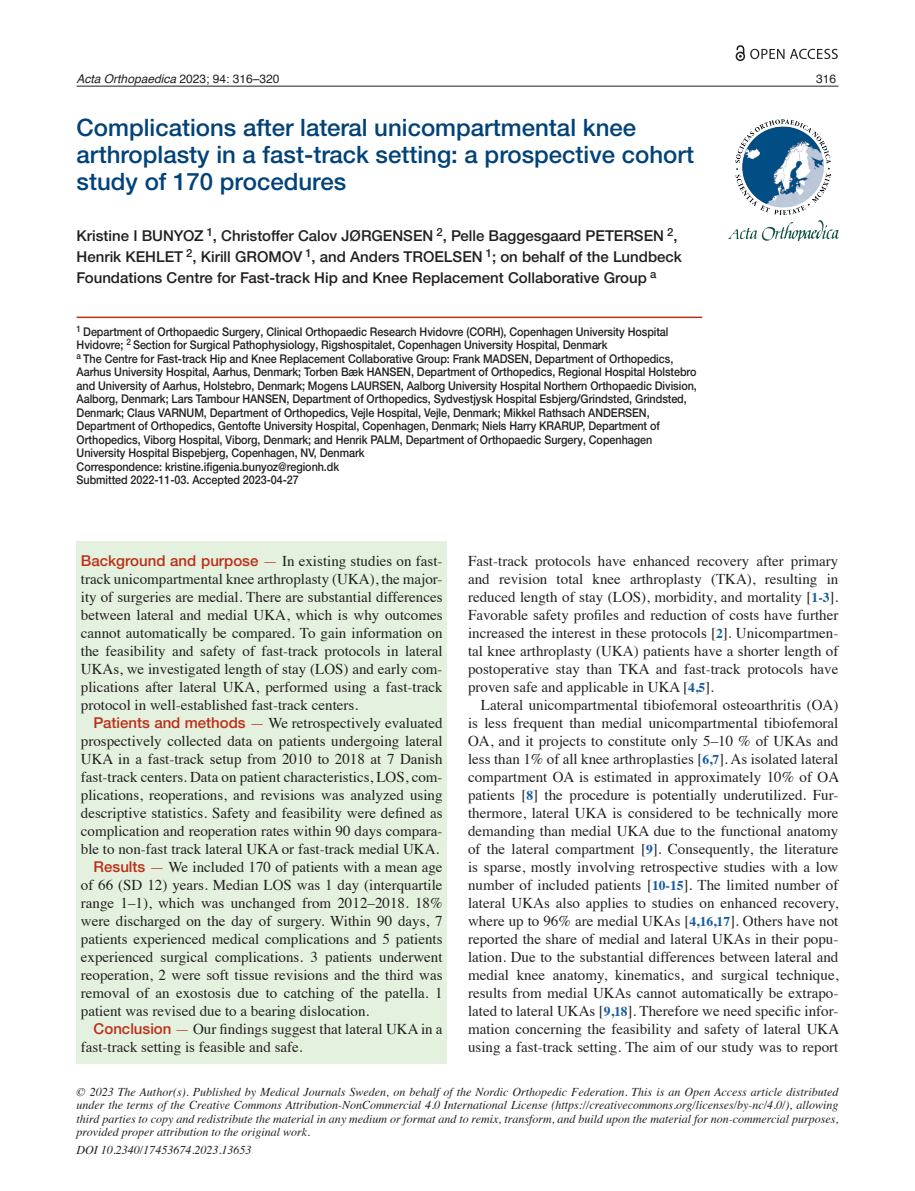
<style>
.page{position:relative;width:915px;height:1191px;background:#fff}
.page>*{position:absolute;margin:0;border:0;box-sizing:border-box;transform-origin:0 0}
.Titel{font:500 24px/27px "Helvetica Neue LTW1 G";color:#004279}
._5-Brödtext{font:15px/18px "Times";color:#231f20;text-align:justify}
._4-Brödstart{font:15px/18px "Times";color:#231f20;text-align:justify}
.Namn{font:500 15px/21px "Helvetica Neue LTW1 G";color:#231f20}
.Department{font:500 12px/13.5px "Helvetica Neue LTW1 G";letter-spacing:-.005em;color:#231f20;scale:.9 1}
.Styckeformat_1{font:italic 12px/13.5px "Times";color:#231f20;text-align:justify}
.t1{font:italic 12px "Helvetica";color:#231f20}
.t2{font:12px "Helvetica";color:#231f20}
.s1{font-style:normal}
.s2{font-family:"Helvetica Neue LTW1 G";font-weight:500;color:#bc2e18}
.s3{color:#bc2e18}
.s4{font-weight:700;font-size:13.5px;color:#175d9e}
</style>
<div class="page">
<hr style="left:77px;top:86px;width:761px;height:1px;background:#231f20">
<div style="left:77px;top:541px;width:369px;height:522px;background:#e4f1de"></div>
<hr style="left:77px;top:316px;width:625px;height:2px;background:#bc2e18">
<svg style="left:735px;top:45px;width:9px;height:16px"></svg>
<svg style="left:750px;top:49px;width:87px;height:10px"></svg>
<img style="left:727px;top:220px;width:112px;height:21px">
<img style="left:735px;top:119px;width:94px;height:95px">
<p class="t1" style="left:77px;top:70px;width:204px">Acta Orthopaedica <span class="s1">2023; 94: 316–320</span></p>
<p class="t2" style="left:816px;top:70px;width:22px">316</p>
<p class="Titel" style="left:77px;top:114px;width:619px">Complications after lateral unicompartmental knee arthroplasty in a fast-track setting: a prospective cohort study of 170 procedures</p>
<p class="Namn" style="left:77px;top:225px;width:606px">Kristine I BUNYOZ <sup>1</sup>, Christoffer Calov JØRGENSEN <sup>2</sup>, Pelle Baggesgaard PETERSEN <sup>2</sup>,<br>Henrik KEHLET <sup>2</sup>, Kirill GROMOV <sup>1</sup>, and Anders TROELSEN <sup>1</sup>; on behalf of the Lundbeck<br>Foundations Centre for Fast-track Hip and Knee Replacement Collaborative Group <sup>a</sup></p>
<p class="Department" style="left:77px;top:325px;width:659px"><sup>1</sup> Department of Orthopaedic Surgery, Clinical Orthopaedic Research Hvidovre (CORH), Copenhagen University Hospital<br>Hvidovre; <sup>2</sup> Section for Surgical Pathophysiology, Rigshospitalet, Copenhagen University Hospital, Denmark</p>
<p class="Department" style="left:77px;top:352px;width:690px"><sup>a</sup> The Centre for Fast-track Hip and Knee Replacement Collaborative Group: Frank MADSEN, Department of Orthopedics, Aarhus University Hospital, Aarhus, Denmark; Torben Bæk HANSEN, Department of Orthopedics, Regional Hospital Holstebro and University of Aarhus, Holstebro, Denmark; Mogens LAURSEN, Aalborg University Hospital Northern Orthopaedic Division, Aalborg, Denmark; Lars Tambour HANSEN, Department of Orthopedics, Sydvestjysk Hospital Esbjerg/Grindsted, Grindsted, Denmark; Claus VARNUM, Department of Orthopedics, Vejle Hospital, Vejle, Denmark; Mikkel Rathsach ANDERSEN, Department of Orthopedics, Gentofte University Hospital, Copenhagen, Denmark; Niels Harry KRARUP, Department of Orthopedics, Viborg Hospital, Viborg, Denmark; and Henrik PALM, Department of Orthopaedic Surgery, Copenhagen University Hospital Bispebjerg, Copenhagen, NV, Denmark</p>
<p class="Department" style="left:77px;top:460px;width:293px">Correspondence: kristine.ifigenia.bunyoz@regionh.dk</p>
<p class="Department" style="left:77px;top:473px;width:248px">Submitted 2022-11-03. Accepted 2023-04-27</p>
<p class="_4-Brödstart" style="left:81px;top:550px;width:363px"><span class="s2">Background and purpose</span> <span class="s3">—</span> In existing studies on fast&shy;track unicompartmental knee arthroplasty (UKA), the major&shy;ity of surgeries are medial. There are substantial differences between lateral and medial UKA, which is why outcomes cannot automatically be compared. To gain information on the feasibility and safety of fast-track protocols in lateral UKAs, we investigated length of stay (LOS) and early com&shy;plications after lateral UKA, performed using a fast-track protocol in well-established fast-track centers.</p>
<p class="_5-Brödtext" style="left:81px;top:712px;width:363px;text-indent:13px"><span class="s2">Patients and methods</span> <span class="s3">—</span> We retrospectively evaluated prospectively collected data on patients undergoing lateral UKA in a fast-track setup from 2010 to 2018 at 7 Danish fast-track centers. Data on patient characteristics, LOS, com&shy;plications, reoperations, and revisions was analyzed using descriptive statistics. Safety and feasibility were defined as complication and reoperation rates within 90 days compara&shy;ble to non-fast track lateral UKA or fast-track medial UKA.</p>
<p class="_5-Brödtext" style="left:81px;top:856px;width:363px;text-indent:13px"><span class="s2">Results</span> <span class="s3">—</span> We included 170 of patients with a mean age of 66 (SD 12) years. Median LOS was 1 day (interquartile range 1–1), which was unchanged from 2012–2018. 18% were discharged on the day of surgery. Within 90 days, 7 patients experienced medical complications and 5 patients experienced surgical complications. 3 patients underwent reoperation, 2 were soft tissue revisions and the third was removal of an exostosis due to catching of the patella. 1 patient was revised due to a bearing dislocation.</p>
<p class="_5-Brödtext" style="left:81px;top:1018px;width:363px;text-indent:13px"><span class="s2">Conclusion</span> <span class="s3">—</span> Our findings suggest that lateral UKA in a fast-track setting is feasible and safe.</p>
<p class="_4-Brödstart" style="left:468px;top:550px;width:371px">Fast-track protocols have enhanced recovery after primary and revision total knee arthroplasty (TKA), resulting in reduced length of stay (LOS), morbidity, and mortality [<span class="s4">1-3</span>].<br>Favorable safety profiles and reduction of costs have further increased the interest in these protocols [<span class="s4">2</span>]. Unicompartmen&shy;tal knee arthroplasty (UKA) patients have a shorter length of postoperative stay than TKA and fast-track protocols have proven safe and applicable in UKA [<span class="s4">4,5</span>].</p>
<p class="_5-Brödtext" style="left:468px;top:694px;width:372px;text-indent:13px">Lateral unicompartmental tibiofemoral osteoarthritis (OA) is less frequent than medial unicompartmental tibiofemoral OA, and it projects to constitute only 5–10 % of UKAs and less than 1% of all knee arthroplasties [<span class="s4">6,7</span>]. As isolated lateral compartment OA is estimated in approximately 10% of OA patients [<span class="s4">8</span>] the procedure is potentially underutilized. Fur&shy;thermore, lateral UKA is considered to be technically more demanding than medial UKA due to the functional anatomy of the lateral compartment [<span class="s4">9</span>]. Consequently, the literature is sparse, mostly involving retrospective studies with a low number of included patients [<span class="s4">10-15</span>]. The limited number of lateral UKAs also applies to studies on enhanced recovery, where up to 96% are medial UKAs [<span class="s4">4,16,17</span>]. Others have not reported the share of medial and lateral UKAs in their popu&shy;lation. Due to the substantial differences between lateral and medial knee anatomy, kinematics, and surgical technique, results from medial UKAs cannot automatically be extrapo&shy;lated to lateral UKAs [<span class="s4">9,18</span>]. Therefore we need specific infor&shy;mation concerning the feasibility and safety of lateral UKA using a fast-track setting. The aim of our study was to report</p>
<p class="Styckeformat_1" style="left:77px;top:1084px;width:763px">© 2023 The Author(s). Published by Medical Journals Sweden, on behalf of the Nordic Orthopedic Federation. This is an Open Access article distributed under the terms of the Creative Commons Attribution-NonCommercial 4.0 International License (https://creativecommons.org/licenses/by-nc/4.0/), allowing third parties to copy and redistribute the material in any medium or format and to remix, transform, and build upon the material for non-commercial purposes, provided proper attribution to the original work.</p>
<p class="Styckeformat_1" style="left:77px;top:1142px;width:176px">DOI 10.2340/17453674.2023.13653</p>
</div>
